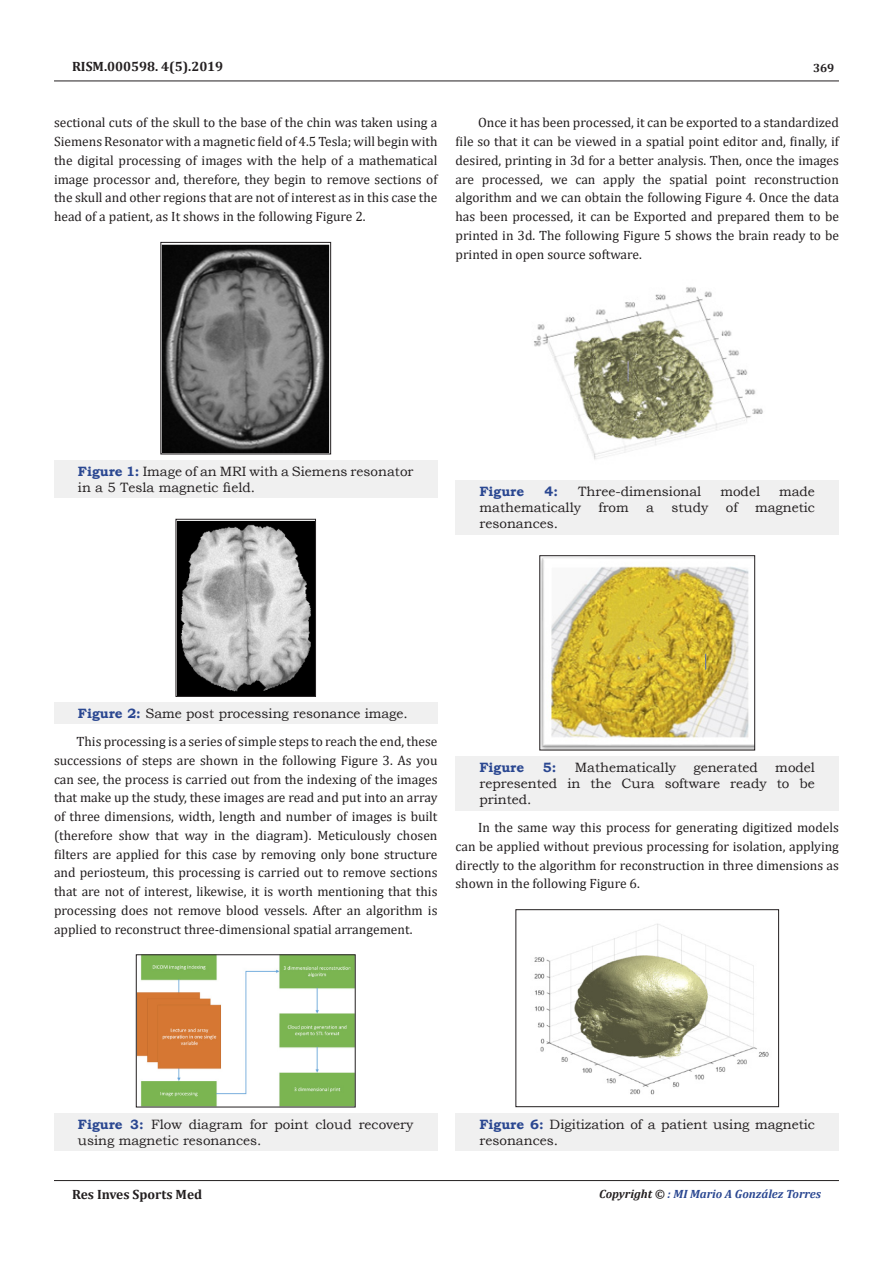
<style>
.page{position:relative;width:893px;height:1263px;background:#fff}
.page>*{position:absolute;margin:0;border:0;box-sizing:border-box;transform-origin:0 0}
.t1{font:13.5px/18.8px "Cambria";color:#231f20;text-align:justify}
.t2{font:13.5px/16.2px "Bookman Old Style";color:#231f20}
.t3{font:700 13.5px "Cambria";color:#231f20}
.t4{font:700 13.5px "Bookman Old Style";color:#2a4791}
.t5{font:italic 700 12px "Cambria";color:#2a4791}
.t6{font:700 12px "Cambria";color:#231f20}
.s1{font-weight:700;color:#2a4791}
.s2{color:#231f20}
</style>
<div class="page">
<hr style="left:54px;top:81px;width:785px;height:1px;background:#231f20">
<hr style="left:54px;top:1180px;width:785px;height:1px;background:#231f20">
<div style="left:54px;top:460px;width:383px;height:38px;background:#f0f0f0"></div>
<img style="left:163px;top:244px;width:166px;height:208px">
<div style="left:161px;top:242px;width:170px;height:212px;border:1px solid #231f20"></div>
<div style="left:54px;top:703px;width:383px;height:21px;background:#f0f0f0"></div>
<img style="left:178px;top:521px;width:136px;height:174px">
<div style="left:176px;top:519px;width:140px;height:178px;border:1px solid #231f20"></div>
<div style="left:54px;top:1113px;width:383px;height:38px;background:#f0f0f0"></div>
<img style="left:138px;top:956px;width:215px;height:149px">
<div style="left:136px;top:954px;width:219px;height:153px;border:1px solid #231f20"></div>
<div style="left:455px;top:480px;width:384px;height:54px;background:#f0f0f0"></div>
<img style="left:534px;top:287px;width:229px;height:173px">
<div style="left:455px;top:756px;width:384px;height:54px;background:#f0f0f0"></div>
<img style="left:541px;top:557px;width:212px;height:191px">
<div style="left:539px;top:555px;width:216px;height:195px;border:1px solid #231f20"></div>
<div style="left:455px;top:1113px;width:384px;height:38px;background:#f0f0f0"></div>
<img style="left:534px;top:923px;width:235px;height:172px">
<div style="left:516px;top:909px;width:263px;height:198px;border:1px solid #231f20"></div>
<p class="t3" style="left:72px;top:56px;width:153px">RISM.000598. 4(5).2019</p>
<p class="t6" style="left:813px;top:60px;width:23px">369</p>
<p class="t1" style="left:54px;top:113px;width:385px">sectional cuts of the skull to the base of the chin was taken using a Siemens Resonator with a magnetic field of 4.5 Tesla; will begin with the digital processing of images with the help of a mathematical image processor and, therefore, they begin to remove sections of the skull and other regions that are not of interest as in this case the head of a patient, as It shows in the following Figure 2.</p>
<p class="t1" style="left:455px;top:113px;width:385px;text-indent:22px">Once it has been processed, it can be exported to a standardized file so that it can be viewed in a spatial point editor and, finally, if desired, printing in 3d for a better analysis. Then, once the images are processed, we can apply the spatial point reconstruction algorithm and we can obtain the following Figure 4. Once the data has been processed, it can be Exported and prepared them to be printed in 3d. The following Figure 5 shows the brain ready to be printed in open source software.</p>
<p class="t2" style="left:78px;top:463px;width:337px"><span class="s1">Figure 1:</span> Image of an MRI with a Siemens resonator in a 5 Tesla magnetic field.</p>
<p class="t4" style="left:479px;top:482px;width:46px">Figure</p>
<p class="t4" style="left:544px;top:482px;width:15px">4:</p>
<p class="t2" style="left:578px;top:483px;width:125px">Three-dimensional</p>
<p class="t2" style="left:720px;top:483px;width:41px">model</p>
<p class="t2" style="left:779px;top:483px;width:37px">made</p>
<p class="t2" style="left:479px;top:499px;width:103px">mathematically</p>
<p class="t2" style="left:598px;top:499px;width:32px">from</p>
<p class="t2" style="left:646px;top:499px;width:9px">a</p>
<p class="t2" style="left:671px;top:499px;width:38px">study</p>
<p class="t2" style="left:726px;top:499px;width:13px">of</p>
<p class="t2" style="left:755px;top:499px;width:61px">magnetic</p>
<p class="t2" style="left:479px;top:516px;width:80px">resonances.</p>
<p class="t2" style="left:78px;top:706px;width:331px"><span class="s1">Figure 2:</span> Same post processing resonance image.</p>
<p class="t1" style="left:54px;top:732px;width:385px;text-indent:22px">This processing is a series of simple steps to reach the end, these successions of steps are shown in the following Figure 3. As you can see, the process is carried out from the indexing of the images that make up the study, these images are read and put into an array of three dimensions, width, length and number of images is built (therefore show that way in the diagram). Meticulously chosen filters are applied for this case by removing only bone structure and periosteum, this processing is carried out to remove sections that are not of interest, likewise, it is worth mentioning that this processing does not remove blood vessels. After an algorithm is applied to reconstruct three-dimensional spatial arrangement.</p>
<p class="t2" style="left:479px;top:759px;width:337px;text-align:justify;text-indent:296px">model represented in the Cura software ready to be printed.</p>
<p class="t1" style="left:455px;top:818px;width:385px;text-indent:22px">In the same way this process for generating digitized models can be applied without previous processing for isolation, applying directly to the algorithm for reconstruction in three dimensions as shown in the following Figure 6.</p>
<p class="t4" style="left:479px;top:758px;width:46px">Figure</p>
<p class="t4" style="left:543px;top:758px;width:15px">5:</p>
<p class="t2" style="left:575px;top:759px;width:103px">Mathematically</p>
<p class="t2" style="left:693px;top:759px;width:66px">generated</p>
<p class="t2" style="left:78px;top:1116px;width:337px"><span class="s1">Figure 3:</span> Flow diagram for point cloud recovery using magnetic resonances.</p>
<p class="t2" style="left:479px;top:1116px;width:337px"><span class="s1">Figure 6:</span> Digitization of a patient using magnetic resonances.</p>
<p class="t3" style="left:72px;top:1185px;width:132px">Res Inves Sports Med</p>
<p class="t5" style="left:599px;top:1185px;width:223px"><span class="s2">Copyright ©</span> : MI Mario A González Torres</p>
</div>
